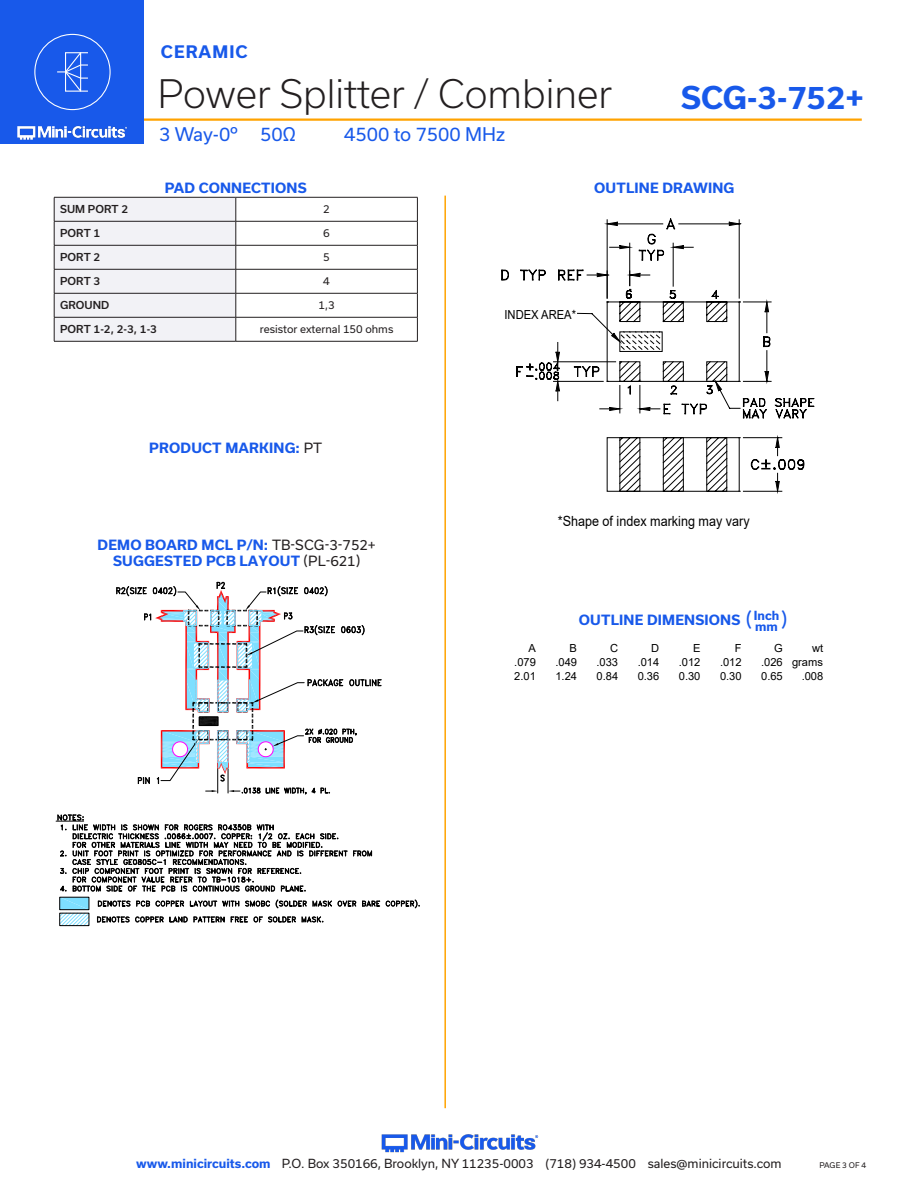
<style>
.page{position:relative;width:918px;height:1188px;background:#fff}
.page>*{position:absolute;margin:0;border:0;box-sizing:border-box;transform-origin:0 0}
.t1{font:300 37.5px "Usual";color:#231f20}
.t2{font:700 30px "Usual";letter-spacing:-.005em;color:#1859ea}
.Blue_Headers{font:19.5px "Usual";color:#1859ea}
.t3{font:18px "Usual";color:#1859ea}
.t4{font:700 16.5px "Usual";letter-spacing:.065em;color:#1859ea}
.t5{font:13.95px "Arial";color:#000;scale:.9 1}
.Demo_Board{font:700 13.5px "Usual";letter-spacing:.015em;color:#1859ea}
.Blue_Headers-2{font:700 13.5px "Usual";letter-spacing:.015em;color:#1859ea}
.t6{font:12.45px "Arial";color:#000;scale:.9 1}
.t7{font:12px "Usual";color:#231f20}
.Blue_Headers-3{font:700 12px "Usual";color:#1859ea}
.t8{font:11.1px "Arial";color:#000}
.Table_Header_Left_Ju{font:500 10.5px "Usual";color:#231f20}
.Table_Body_Center{font:10.5px "Usual";color:#231f20}
.t9{font:7.5px "Usual";color:#231f20}
.s1{font-weight:400;color:#231f20}
.s2{font-weight:700;color:#1859ea}
</style>
<div class="page">
<img style="left:381px;top:1134px;width:158px;height:19px">
<hr style="left:129px;top:118px;width:733px;height:3px;background:#ffa300">
<div style="left:0;top:0;width:144px;height:144px;background:#1859ea"></div>
<img style="left:17px;top:120px;width:128px;height:20px">
<hr style="left:236px;top:197px;width:182px;height:1px;background:#231f20">
<hr style="left:236px;top:221px;width:182px;height:1px;background:#231f20">
<hr style="left:236px;top:245px;width:182px;height:1px;background:#231f20">
<hr style="left:236px;top:269px;width:182px;height:1px;background:#231f20">
<hr style="left:236px;top:293px;width:182px;height:1px;background:#231f20">
<hr style="left:236px;top:317px;width:182px;height:1px;background:#231f20">
<svg style="left:417px;top:197px;width:1px;height:144px"></svg>
<hr style="left:236px;top:341px;width:182px;height:1px;background:#231f20">
<svg style="left:54px;top:197px;width:183px;height:144px"></svg>
<hr style="left:54px;top:341px;width:182px;height:1px;background:#231f20">
<hr style="left:444px;top:196px;width:2px;height:912px;background:#ffa300">
<svg style="left:386px;top:899px;width:34px;height:9px"></svg>
<svg style="left:56px;top:814px;width:324px;height:112px"></svg>
<svg style="left:116px;top:582px;width:266px;height:213px"></svg>
<div style="left:211px;top:611px;width:11px;height:14px;border:1px solid #7edfff"></div>
<div style="left:223px;top:611px;width:12px;height:14px;border:1px solid #7edfff"></div>
<svg style="left:526px;top:362px;width:281px;height:130px"></svg>
<svg style="left:553px;top:218px;width:227px;height:276px"></svg>
<div style="left:34px;top:34px;width:77px;height:76px;border:1px solid #fff;border-radius:50%"></div>
<svg style="left:57px;top:52px;width:31px;height:40px"></svg>
<h3 class="t4" style="left:161px;top:42px;width:88px">CERAMIC</h3>
<h1 class="t1" style="left:158px;top:73px;width:456px">Power Splitter / Combiner</h1>
<h3 class="t3" style="left:159px;top:124px;width:138px">3 Way-0º 50Ω</h3>
<h3 class="t3" style="left:344px;top:124px;width:163px">4500 to 7500 MHz</h3>
<h2 class="t2" style="left:681px;top:80px;width:184px">SCG-3-752+</h2>
<p class="Blue_Headers-2" style="left:165px;top:180px;width:143px">PAD CONNECTIONS</p>
<p class="Table_Header_Left_Ju" style="left:60px;top:203px;width:69px">SUM PORT 2</p>
<p class="Table_Body_Center" style="left:323px;top:203px;width:8px">2</p>
<p class="Table_Header_Left_Ju" style="left:60px;top:227px;width:42px">PORT 1</p>
<p class="Table_Body_Center" style="left:323px;top:227px;width:8px">6</p>
<p class="Table_Header_Left_Ju" style="left:60px;top:251px;width:42px">PORT 2</p>
<p class="Table_Body_Center" style="left:323px;top:251px;width:8px">5</p>
<p class="Table_Header_Left_Ju" style="left:60px;top:275px;width:42px">PORT 3</p>
<p class="Table_Body_Center" style="left:323px;top:275px;width:8px">4</p>
<p class="Table_Header_Left_Ju" style="left:60px;top:299px;width:51px">GROUND</p>
<p class="Table_Body_Center" style="left:319px;top:299px;width:18px">1,3</p>
<p class="Table_Header_Left_Ju" style="left:60px;top:323px;width:98px">PORT 1-2, 2-3, 1-3</p>
<p class="Table_Body_Center" style="left:260px;top:323px;width:135px">resistor external 150 ohms</p>
<p class="Demo_Board" style="left:149px;top:440px;width:174px">PRODUCT MARKING: <span class="s1">PT</span></p>
<p class="Demo_Board" style="left:98px;top:537px;width:280px">DEMO BOARD MCL P/N: <span class="s1">TB-SCG-3-752+</span></p>
<p class="Demo_Board" style="left:113px;top:553px;width:249px">SUGGESTED PCB LAYOUT <span class="s1">(PL-621)</span></p>
<p class="Blue_Headers-2" style="left:594px;top:180px;width:142px">OUTLINE DRAWING</p>
<p class="t6" style="left:505px;top:306px;width:81px">INDEX AREA*</p>
<p class="t5" style="left:558px;top:511px;width:215px">*Shape of index marking may vary</p>
<p class="Blue_Headers-2" style="left:579px;top:612px;width:163px">OUTLINE DIMENSIONS</p>
<p class="Blue_Headers" style="left:746px;top:609px;width:8px">(</p>
<p class="Blue_Headers-3" style="left:754px;top:609px;width:27px">Inch</p>
<p class="Blue_Headers" style="left:781px;top:609px;width:8px">)</p>
<p class="Blue_Headers-3" style="left:755px;top:619px;width:24px">mm</p>
<p class="t8" style="left:528px;top:641px;width:9px">A</p>
<p class="t8" style="left:570px;top:641px;width:9px">B</p>
<p class="t8" style="left:610px;top:641px;width:10px">C</p>
<p class="t8" style="left:651px;top:641px;width:10px">D</p>
<p class="t8" style="left:693px;top:641px;width:9px">E</p>
<p class="t8" style="left:735px;top:641px;width:8px">F</p>
<p class="t8" style="left:774px;top:641px;width:10px">G</p>
<p class="t8" style="left:812px;top:641px;width:13px">wt</p>
<p class="t8" style="left:514px;top:654px;width:23px">.079</p>
<p class="t8" style="left:555px;top:654px;width:23px">.049</p>
<p class="t8" style="left:597px;top:654px;width:23px">.033</p>
<p class="t8" style="left:638px;top:654px;width:23px">.014</p>
<p class="t8" style="left:679px;top:654px;width:23px">.012</p>
<p class="t8" style="left:720px;top:654px;width:23px">.012</p>
<p class="t8" style="left:761px;top:654px;width:63px">.026 grams</p>
<p class="t8" style="left:514px;top:668px;width:23px">2.01</p>
<p class="t8" style="left:555px;top:668px;width:23px">1.24</p>
<p class="t8" style="left:597px;top:668px;width:23px">0.84</p>
<p class="t8" style="left:638px;top:668px;width:23px">0.36</p>
<p class="t8" style="left:679px;top:668px;width:23px">0.30</p>
<p class="t8" style="left:720px;top:668px;width:23px">0.30</p>
<p class="t8" style="left:761px;top:668px;width:23px">0.65</p>
<p class="t8" style="left:802px;top:668px;width:23px">.008</p>
<p class="t7" style="left:136px;top:1157px;width:647px"><span class="s2">www.minicircuits.com</span> P.O. Box 350166, Brooklyn, NY 11235-0003 (718) 934-4500 sales@minicircuits.com</p>
<p class="t9" style="left:819px;top:1161px;width:48px">PAGE 3 OF 4</p>
</div>
